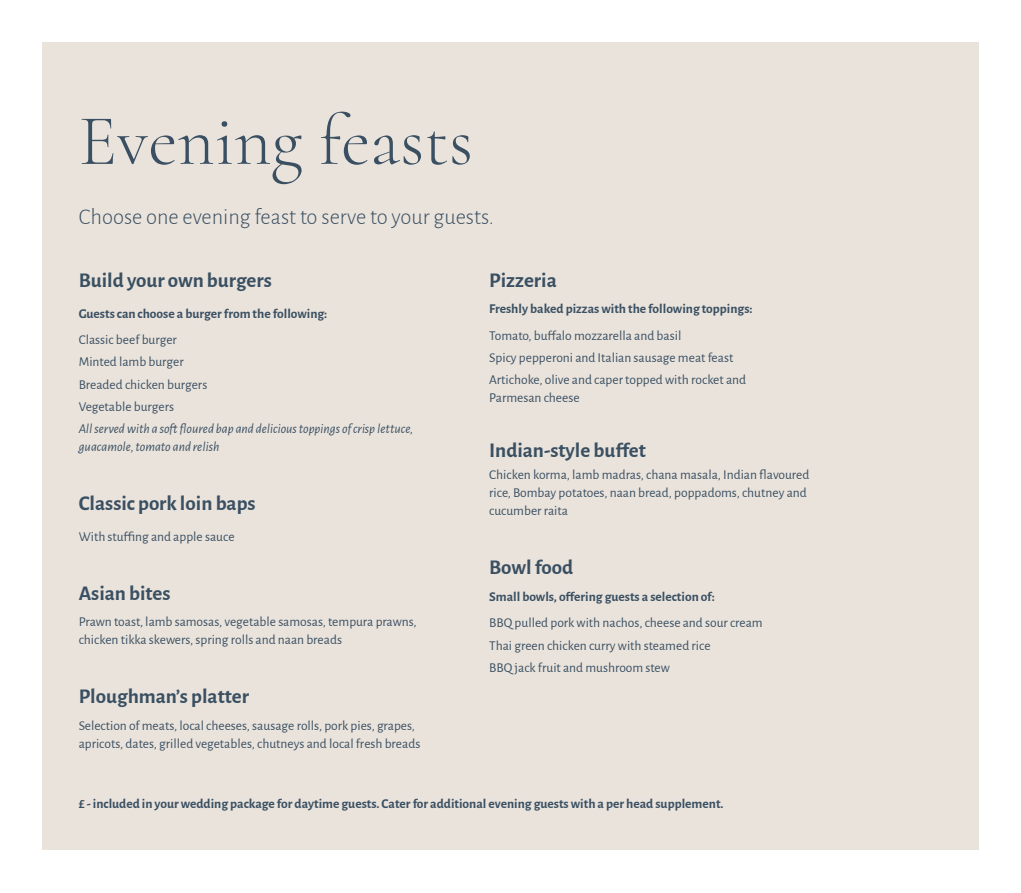
<style>
.page{position:relative;width:1021px;height:893px;background:#fff}
.page>*{position:absolute;margin:0;border:0;box-sizing:border-box;transform-origin:0 0}
.t1{font:300 72px "Cormorant";color:#3a5062}
.t2{font:300 22.5px "Alegreya Sans";color:#3a5062}
.t3{font:700 21px "Alegreya Sans";color:#3a5062}
.t4{font:13.5px/22.2px "Alegreya Sans";color:#3a5062}
.t5{font:700 13.5px "Alegreya Sans";color:#3a5062}
.t6{font:italic 13.5px/18px "Alegreya Sans";color:#3a5062}
</style>
<div class="page">
<div style="left:43px;top:42px;width:936px;height:808px;background:#eae3dc"></div>
<h1 class="t1" style="left:79px;top:97px;width:396px">Evening feasts</h1>
<h2 class="t2" style="left:79px;top:202px;width:417px">Choose one evening feast to serve to your guests.</h2>
<h3 class="t3" style="left:79px;top:265px;width:194px">Build your own burgers</h3>
<p class="t5" style="left:79px;top:303px;width:250px">Guests can choose a burger from the following:</p>
<p class="t4" style="left:79px;top:328px;width:130px">Classic beef burger<br>Minted lamb burger<br>Breaded chicken burgers<br>Vegetable burgers</p>
<p class="t6" style="left:79px;top:419px;width:336px">All served with a soft floured bap and delicious toppings of crisp lettuce, guacamole, tomato and relish</p>
<h3 class="t3" style="left:79px;top:488px;width:178px">Classic pork loin baps</h3>
<p class="t4" style="left:79px;top:525px;width:157px">With stuffing and apple sauce</p>
<h3 class="t3" style="left:79px;top:578px;width:93px">Asian bites</h3>
<p class="t4" style="left:79px;top:612px;width:339px;line-height:18px">Prawn toast, lamb samosas, vegetable samosas, tempura prawns, chicken tikka skewers, spring rolls and naan breads</p>
<h3 class="t3" style="left:79px;top:681px;width:172px">Ploughman’s platter</h3>
<p class="t4" style="left:79px;top:716px;width:343px;line-height:18px">Selection of meats, local cheeses, sausage rolls, pork pies, grapes, apricots, dates, grilled vegetables, chutneys and local fresh breads</p>
<h3 class="t3" style="left:489px;top:265px;width:69px">Pizzeria</h3>
<p class="t5" style="left:489px;top:299px;width:265px">Freshly baked pizzas with the following toppings:</p>
<p class="t4" style="left:489px;top:324px;width:258px">Tomato, buffalo mozzarella and basil<br>Spicy pepperoni and Italian sausage meat feast<br>Artichoke, olive and caper topped with rocket and</p>
<p class="t4" style="left:489px;top:386px;width:92px">Parmesan cheese</p>
<h3 class="t3" style="left:489px;top:435px;width:158px">Indian-style buffet</h3>
<p class="t4" style="left:489px;top:465px;width:322px;line-height:18px">Chicken korma, lamb madras, chana masala, Indian flavoured rice, Bombay potatoes, naan bread, poppadoms, chutney and cucumber raita</p>
<h3 class="t3" style="left:489px;top:552px;width:85px">Bowl food</h3>
<p class="t5" style="left:489px;top:587px;width:227px">Small bowls, offering guests a selection of:</p>
<p class="t4" style="left:489px;top:611px;width:275px">BBQ pulled pork with nachos, cheese and sour cream<br>Thai green chicken curry with steamed rice<br>BBQ jack fruit and mushroom stew</p>
<p class="t5" style="left:79px;top:794px;width:646px">£ - included in your wedding package for daytime guests. Cater for additional evening guests with a per head supplement.</p>
</div>
